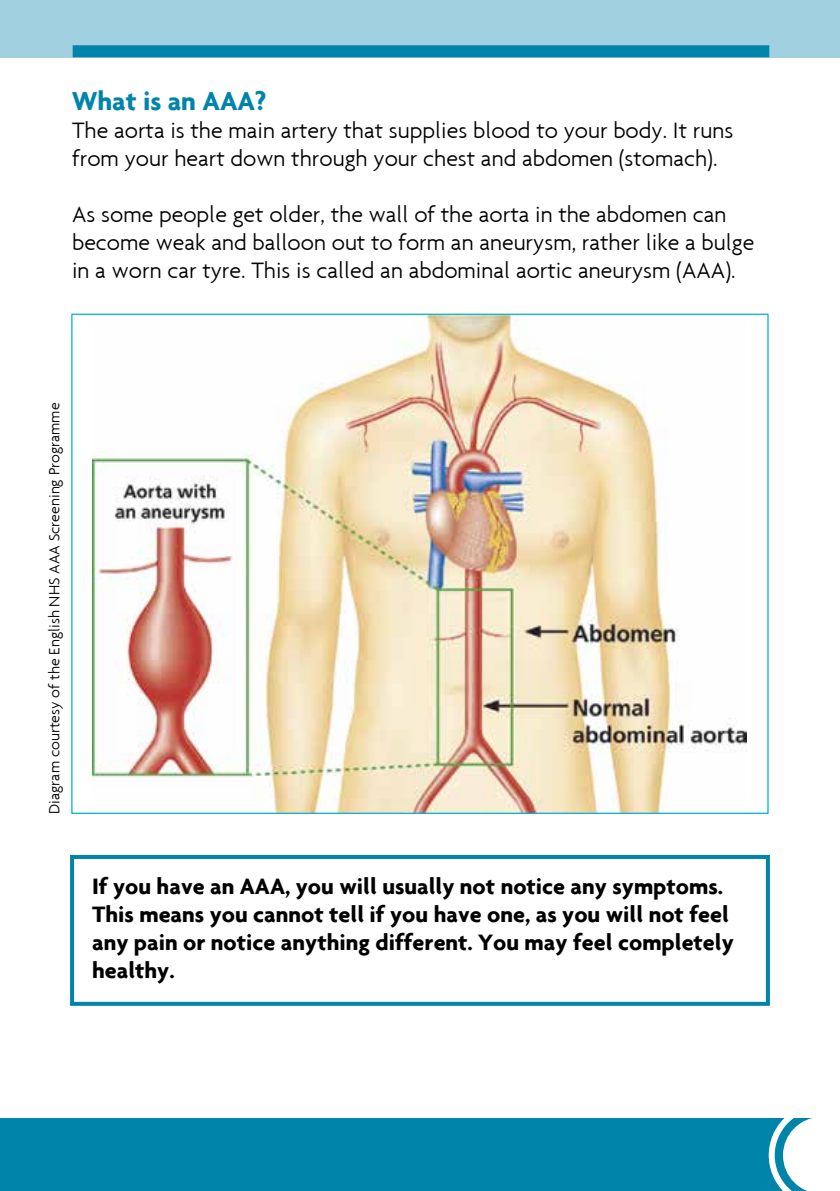
<style>
.page{position:relative;width:840px;height:1191px;background:#fff}
.page>*{position:absolute;margin:0;border:0;box-sizing:border-box;transform-origin:0 0}
.t1{font:700 28px "Agenda";color:#0084a9}
.t2{font:300 24px/28px "Agenda";color:#000}
.t3{font:700 24px/28px "Agenda";color:#000}
.t4{font:300 16px "Agenda";color:#000}
</style>
<div class="page">
<div style="left:0;top:0;width:839px;height:57px;background:#a1d0e0"></div>
<div style="left:0;top:1119px;width:820px;height:72px;background:#0084a9"></div>
<svg style="left:768px;top:1118px;width:52px;height:73px"></svg>
<div style="left:73px;top:45px;width:695px;height:12px;background:#0084a9"></div>
<div style="left:70px;top:855px;width:699px;height:150px;border:4px solid #0084a9"></div>
<img style="left:92px;top:316px;width:654px;height:496px">
<p class="t1" style="left:72px;top:84px;width:196px">What is an AAA?</p>
<p class="t2" style="left:72px;top:116px;width:662px">The aorta is the main artery that supplies blood to your body. It runs from your heart down through your chest and abdomen (stomach).</p>
<p class="t2" style="left:72px;top:200px;width:683px">As some people get older, the wall of the aorta in the abdomen can become weak and balloon out to form an aneurysm, rather like a bulge in a worn car tyre. This is called an abdominal aortic aneurysm (AAA).</p>
<p class="t4" style="left:45px;top:814px;width:413px;rotate:-90deg">Diagram courtesy of the English NHS AAA Screening Programme</p>
<p class="t3" style="left:92px;top:871px;width:643px">If you have an AAA, you will usually not notice any symptoms.<br>This means you cannot tell if you have one, as you will not feel any pain or notice anything different. You may feel completely healthy.</p>
</div>
